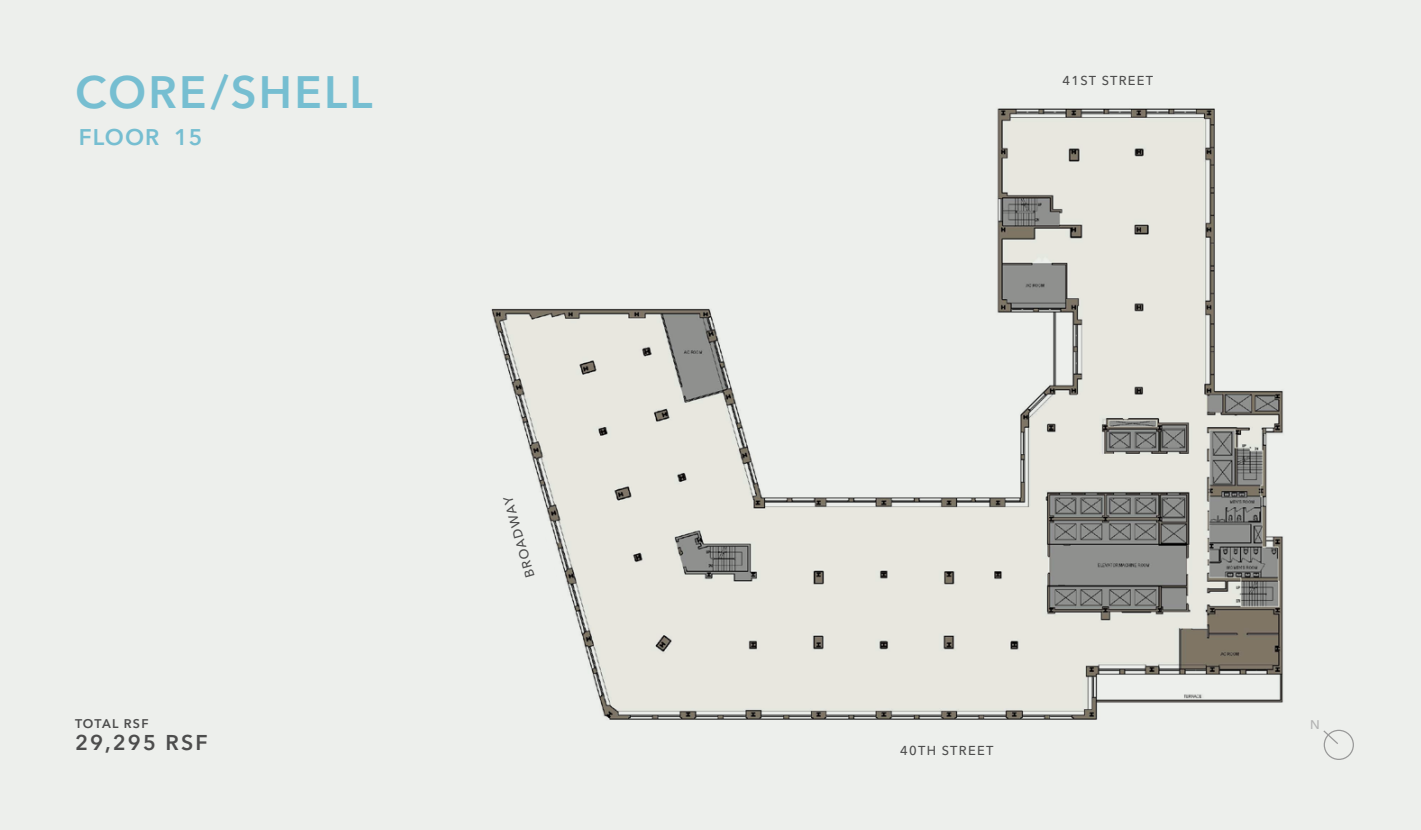
<style>
.page{position:relative;width:1421px;height:830px;background:#edefec}
.page>*{position:absolute;margin:0;border:0;box-sizing:border-box;transform-origin:0 0}
.t1{font:600 45px "Avenir Next LT Pro";letter-spacing:.05em;color:#76bed1}
.t2{font:600 22.5px "Avenir Next LT Pro";letter-spacing:.05em;color:#76bed1}
.t3{font:600 21.25px "Avenir Next LT Pro";letter-spacing:.1em;color:#4d4d4d}
.t4{font:500 12.88px "Avenir Next LT Pro";letter-spacing:.1em;color:#4d4d4d}
.t5{font:600 12.5px "Avenir Next LT Pro";letter-spacing:.085em;color:#4d4d4d}
.t6{font:500 12.5px "Avenir Next LT Pro";color:#b3b3b3}
</style>
<div class="page">
<div style="left:1323px;top:730px;width:31px;height:30px;border:1px solid #999;border-radius:50%"></div>
<svg style="left:1322px;top:729px;width:17px;height:16px"></svg>
<img style="left:475px;top:101px;width:828px;height:624px">
<h1 class="t1" style="left:75px;top:65px;width:299px">CORE/SHELL</h1>
<h2 class="t2" style="left:79px;top:123px;width:125px">FLOOR 15</h2>
<p class="t4" style="left:523px;top:580px;width:85px;rotate:-106deg">BROADWAY</p>
<p class="t4" style="left:1062px;top:72px;width:92px">41ST STREET</p>
<p class="t5" style="left:75px;top:716px;width:75px">TOTAL RSF</p>
<p class="t6" style="left:1310px;top:718px;width:11px">N</p>
<h3 class="t3" style="left:75px;top:730px;width:134px">29,295 RSF</h3>
<p class="t4" style="left:900px;top:743px;width:95px">40TH STREET</p>
</div>
